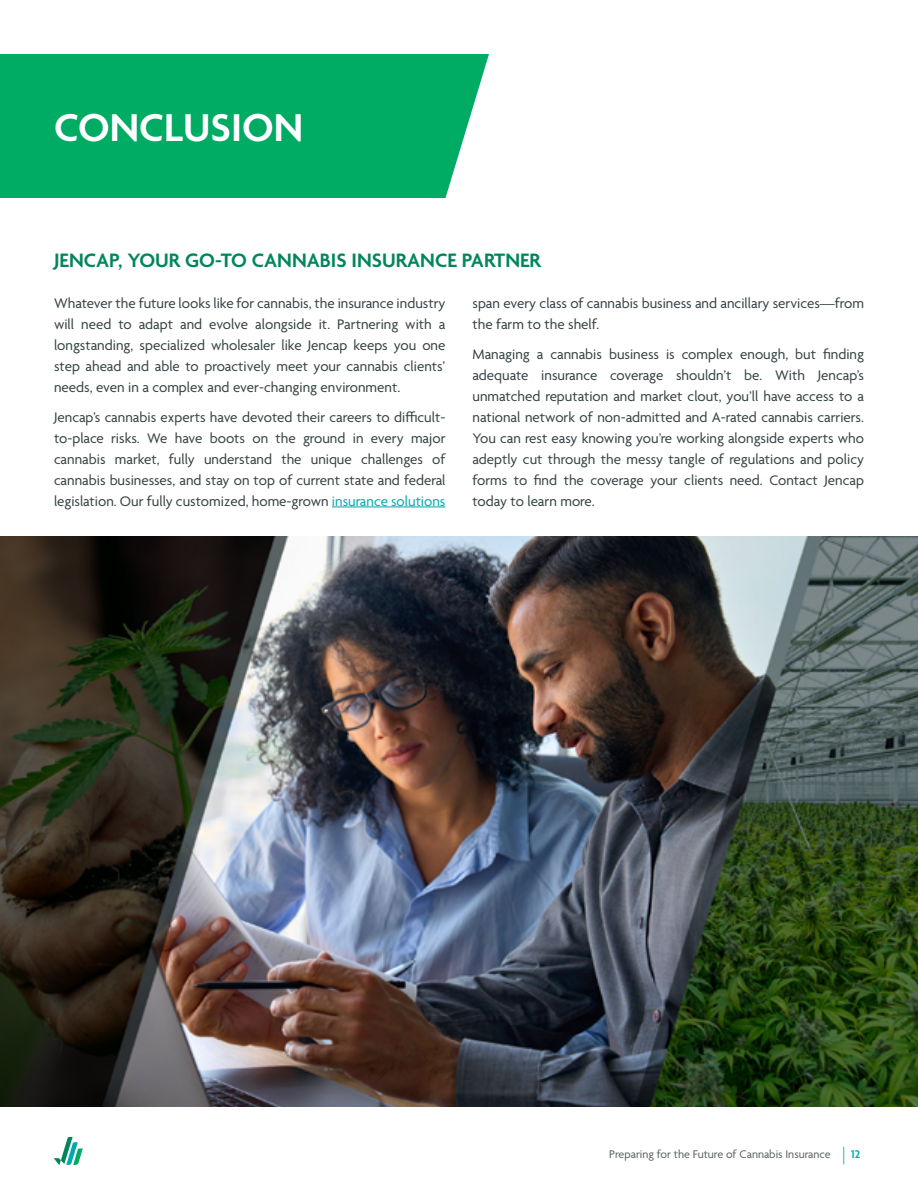
<style>
.page{position:relative;width:918px;height:1188px;background:#fff}
.page>*{position:absolute;margin:0;border:0;box-sizing:border-box;transform-origin:0 0}
.section_title{font:600 42px "Agenda";color:#fff}
.heading_1{font:600 21px "Agenda";color:#00865c}
.text{font:15px/21px "Agenda";color:#334041;text-align:justify}
.t1{font:12px "Agenda";color:#586060}
.s1{color:#00a8b0}
.s2{font-weight:300;font-size:18.75px;color:#00a8b0}
.s3{font-weight:600;color:#00a8b0}
</style>
<div class="page">
<svg style="left:54px;top:1137px;width:29px;height:28px"></svg>
<div style="left:0;top:54px;width:489px;height:144px;background:#00ab63"></div>
<hr style="left:332px;top:507px;width:114px;height:1px;background:#00a8b0">
<img style="left:0;top:536px;width:918px;height:571px">
<p class="section_title" style="left:54px;top:105px;width:251px">CONCLUSION</p>
<p class="heading_1" style="left:54px;top:249px;width:489px">JENCAP, YOUR GO-TO CANNABIS INSURANCE PARTNER</p>
<p class="text" style="left:54px;top:293px;width:393px">Whatever the future looks like for cannabis, the insurance industry will need to adapt and evolve alongside it. Partnering with a longstanding, specialized wholesaler like Jencap keeps you one step ahead and able to proactively meet your cannabis clients’ needs, even in a complex and ever-changing environment.</p>
<p class="text" style="left:54px;top:407px;width:393px">Jencap’s cannabis experts have devoted their careers to difficult&shy;to-place risks. We have boots on the ground in every major cannabis market, fully understand the unique challenges of cannabis businesses, and stay on top of current state and federal legislation. Our fully customized, home-grown <span class="s1">insurance solutions</span></p>
<p class="text" style="left:472px;top:293px;width:393px">span every class of cannabis business and ancillary services—from the farm to the shelf.</p>
<p class="text" style="left:472px;top:344px;width:393px">Managing a cannabis business is complex enough, but finding adequate insurance coverage shouldn’t be. With Jencap’s unmatched reputation and market clout, you’ll have access to a national network of non-admitted and A-rated cannabis carriers.<br>You can rest easy knowing you’re working alongside experts who adeptly cut through the messy tangle of regulations and policy forms to find the coverage your clients need. Contact Jencap today to learn more.</p>
<p class="t1" style="left:609px;top:1147px;width:253px">Preparing for the Future of Cannabis Insurance <span class="s2">|</span> <span class="s3">12</span></p>
</div>
